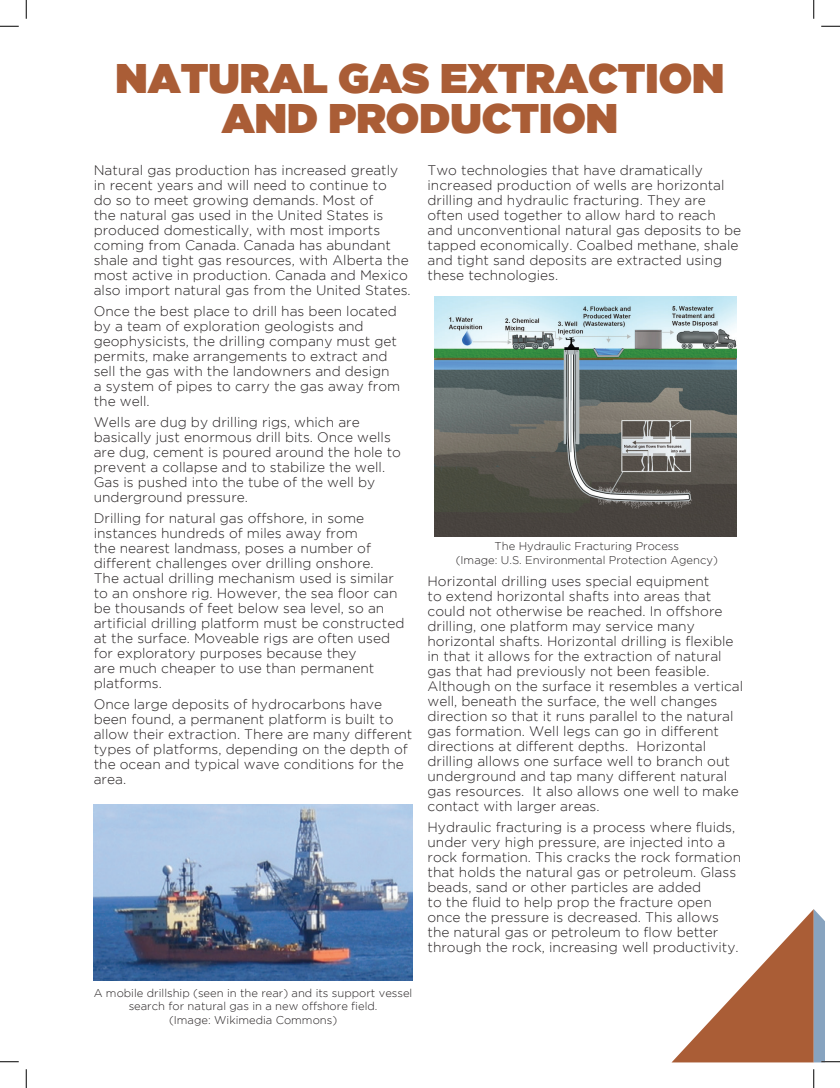
<style>
.page{position:relative;width:840px;height:1088px;background:#fff}
.page>*{position:absolute;margin:0;border:0;box-sizing:border-box;transform-origin:0 0}
.t1{font:41.25px/40px "Gotham Ultra";color:#aa5d36;text-align:center}
.t2{font:300 13.75px/15px "Gotham";color:#231f20}
.t3{font:300 11.25px/13.5px "Gotham";color:#231f20;text-align:center}
</style>
<div class="page">
<img style="left:435px;top:296px;width:301px;height:240px">
<img style="left:94px;top:804px;width:319px;height:176px">
<svg style="left:0;top:25px;width:19px;height:2px"></svg>
<svg style="left:821px;top:25px;width:19px;height:2px"></svg>
<svg style="left:0;top:1061px;width:19px;height:1px"></svg>
<svg style="left:672px;top:909px;width:168px;height:153px"></svg>
<svg style="left:25px;top:0;width:2px;height:19px"></svg>
<svg style="left:25px;top:1069px;width:2px;height:19px"></svg>
<svg style="left:813px;top:0;width:2px;height:19px"></svg>
<svg style="left:813px;top:1069px;width:2px;height:19px"></svg>
<h1 class="t1" style="left:116px;top:58px;width:610px">NATURAL GAS EXTRACTION<br>AND PRODUCTION</h1>
<p class="t2" style="left:94px;top:162px;width:319px">Natural gas production has increased greatly in recent years and will need to continue to<br>do so to meet growing demands. Most of<br>the natural gas used in the United States is produced domestically, with most imports coming from Canada. Canada has abundant shale and tight gas resources, with Alberta the most active in production. Canada and Mexico also import natural gas from the United States.</p>
<p class="t2" style="left:94px;top:303px;width:308px">Once the best place to drill has been located by a team of exploration geologists and geophysicists, the drilling company must get permits, make arrangements to extract and sell the gas with the landowners and design a system of pipes to carry the gas away from the well.</p>
<p class="t2" style="left:94px;top:414px;width:309px">Wells are dug by drilling rigs, which are basically just enormous drill bits. Once wells are dug, cement is poured around the hole to prevent a collapse and to stabilize the well.<br>Gas is pushed into the tube of the well by underground pressure.</p>
<p class="t2" style="left:94px;top:510px;width:312px">Drilling for natural gas offshore, in some instances hundreds of miles away from<br>the nearest landmass, poses a number of different challenges over drilling onshore.<br>The actual drilling mechanism used is similar to an onshore rig. However, the sea floor can be thousands of feet below sea level, so an artificial drilling platform must be constructed at the surface. Moveable rigs are often used for exploratory purposes because they<br>are much cheaper to use than permanent platforms.</p>
<p class="t2" style="left:94px;top:696px;width:320px">Once large deposits of hydrocarbons have been found, a permanent platform is built to allow their extraction. There are many different types of platforms, depending on the depth of the ocean and typical wave conditions for the area.</p>
<p class="t3" style="left:94px;top:986px;width:320px">A mobile drillship (seen in the rear) and its support vessel search for natural gas in a new offshore field.<br>(Image: Wikimedia Commons)</p>
<p class="t2" style="left:428px;top:162px;width:315px">Two technologies that have dramatically increased production of wells are horizontal drilling and hydraulic fracturing. They are often used together to allow hard to reach and unconventional natural gas deposits to be tapped economically. Coalbed methane, shale and tight sand deposits are extracted using these technologies.</p>
<p class="t3" style="left:456px;top:539px;width:264px">The Hydraulic Fracturing Process<br>(Image: U.S. Environmental Protection Agency)</p>
<p class="t2" style="left:428px;top:573px;width:317px">Horizontal drilling uses special equipment<br>to extend horizontal shafts into areas that could not otherwise be reached. In offshore drilling, one platform may service many horizontal shafts. Horizontal drilling is flexible in that it allows for the extraction of natural gas that had previously not been feasible.<br>Although on the surface it resembles a vertical well, beneath the surface, the well changes direction so that it runs parallel to the natural gas formation. Well legs can go in different directions at different depths. Horizontal drilling allows one surface well to branch out underground and tap many different natural gas resources. It also allows one well to make contact with larger areas.</p>
<p class="t2" style="left:428px;top:819px;width:315px">Hydraulic fracturing is a process where fluids, under very high pressure, are injected into a rock formation. This cracks the rock formation that holds the natural gas or petroleum. Glass beads, sand or other particles are added<br>to the fluid to help prop the fracture open once the pressure is decreased. This allows the natural gas or petroleum to flow better through the rock, increasing well productivity.</p>
</div>
